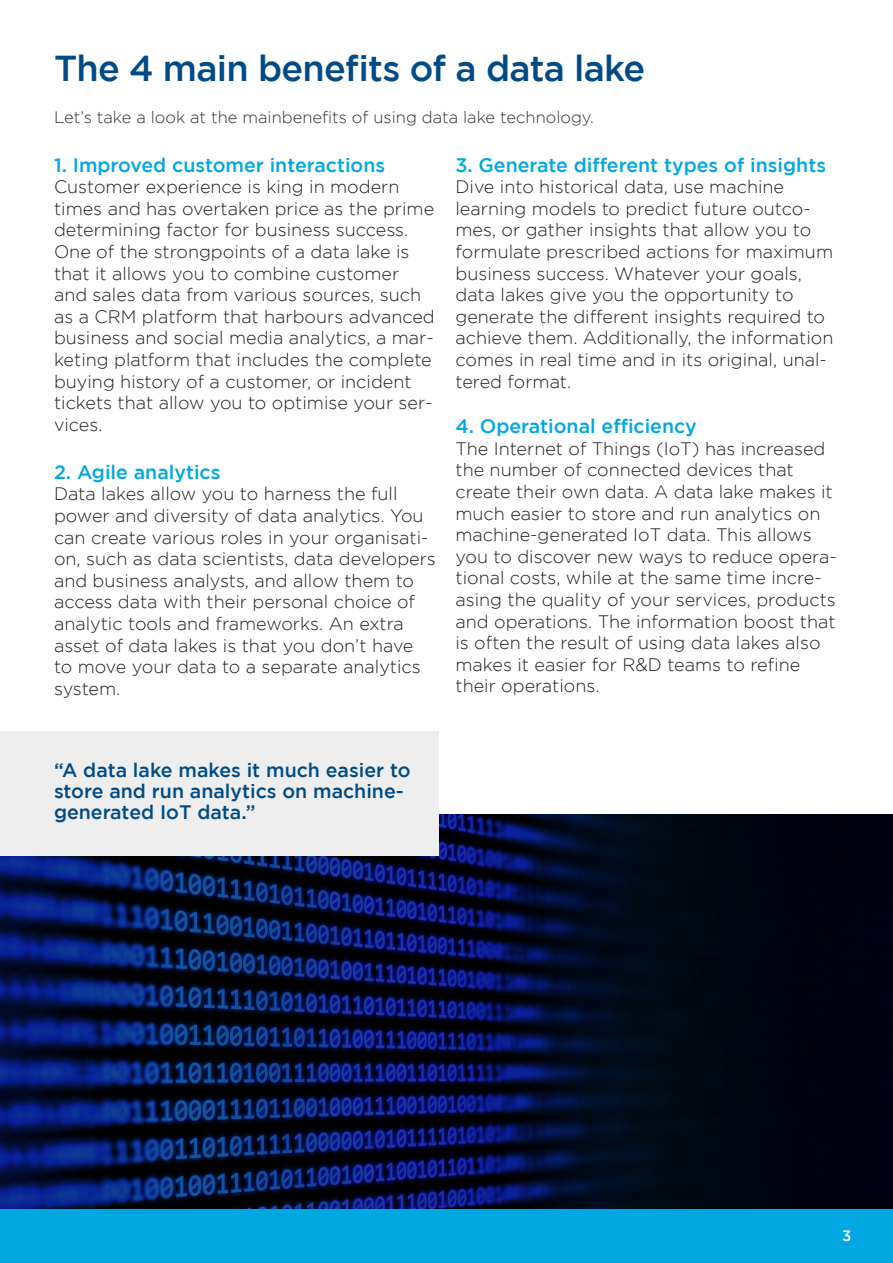
<style>
.page{position:relative;width:893px;height:1263px;background:#fff}
.page>*{position:absolute;margin:0;border:0;box-sizing:border-box;transform-origin:0 0}
.t1{font:500 36px "Gotham";letter-spacing:-.02em;color:#004b85}
.t2{font:500 19.5px "Gotham";color:#00a7e1}
.t3{font:500 19.5px/21px "Gotham";color:#004b85}
.t4{font:300 18px/21.6px "Gotham";color:#231f20}
.Alineastijl{font:300 16.5px "Gotham";color:#323232}
.t5{font:500 15px "Gotham";color:#fff}
</style>
<div class="page">
<div style="left:0;top:1208px;width:893px;height:55px;background:#00a7e1"></div>
<img style="left:0;top:814px;width:893px;height:395px">
<div style="left:0;top:731px;width:439px;height:125px;background:#eee"></div>
<h2 class="t1" style="left:54px;top:47px;width:593px">The 4 main benefits of a data lake</h2>
<p class="Alineastijl" style="left:54px;top:108px;width:541px">Let’s take a look at the mainbenefits of using data lake technology.</p>
<h3 class="t2" style="left:54px;top:154px;width:333px">1. Improved customer interactions</h3>
<p class="t4" style="left:54px;top:176px;width:382px">Customer experience is king in modern times and has overtaken price as the prime determining factor for business success.<br>One of the strongpoints of a data lake is that it allows you to combine customer and sales data from various sources, such as a CRM platform that harbours advanced business and social media analytics, a mar&shy;keting platform that includes the complete buying history of a customer, or incident tickets that allow you to optimise your ser&shy;vices.</p>
<h3 class="t2" style="left:54px;top:461px;width:168px">2. Agile analytics</h3>
<p class="t4" style="left:54px;top:483px;width:383px">Data lakes allow you to harness the full power and diversity of data analytics. You can create various roles in your organisati&shy;on, such as data scientists, data developers and business analysts, and allow them to access data with their personal choice of analytic tools and frameworks. An extra asset of data lakes is that you don’t have to move your data to a separate analytics system.</p>
<h3 class="t2" style="left:455px;top:154px;width:372px">3. Generate different types of insights</h3>
<p class="t4" style="left:455px;top:176px;width:379px">Dive into historical data, use machine learning models to predict future outco&shy;mes, or gather insights that allow you to formulate prescribed actions for maximum business success. Whatever your goals, data lakes give you the opportunity to generate the different insights required to achieve them. Additionally, the information comes in real time and in its original, unal&shy;tered format.</p>
<h3 class="t2" style="left:455px;top:415px;width:243px">4. Operational efficiency</h3>
<p class="t4" style="left:455px;top:437px;width:383px">The Internet of Things (IoT) has increased the number of connected devices that create their own data. A data lake makes it much easier to store and run analytics on machine-generated IoT data. This allows you to discover new ways to reduce opera&shy;tional costs, while at the same time incre&shy;asing the quality of your services, products and operations. The information boost that is often the result of using data lakes also makes it easier for R&amp;D teams to refine their operations.</p>
<p class="t3" style="left:54px;top:759px;width:358px">“A data lake makes it much easier to store and run analytics on machine&shy;generated IoT data.”</p>
<p class="t5" style="left:842px;top:1227px;width:11px">3</p>
</div>
